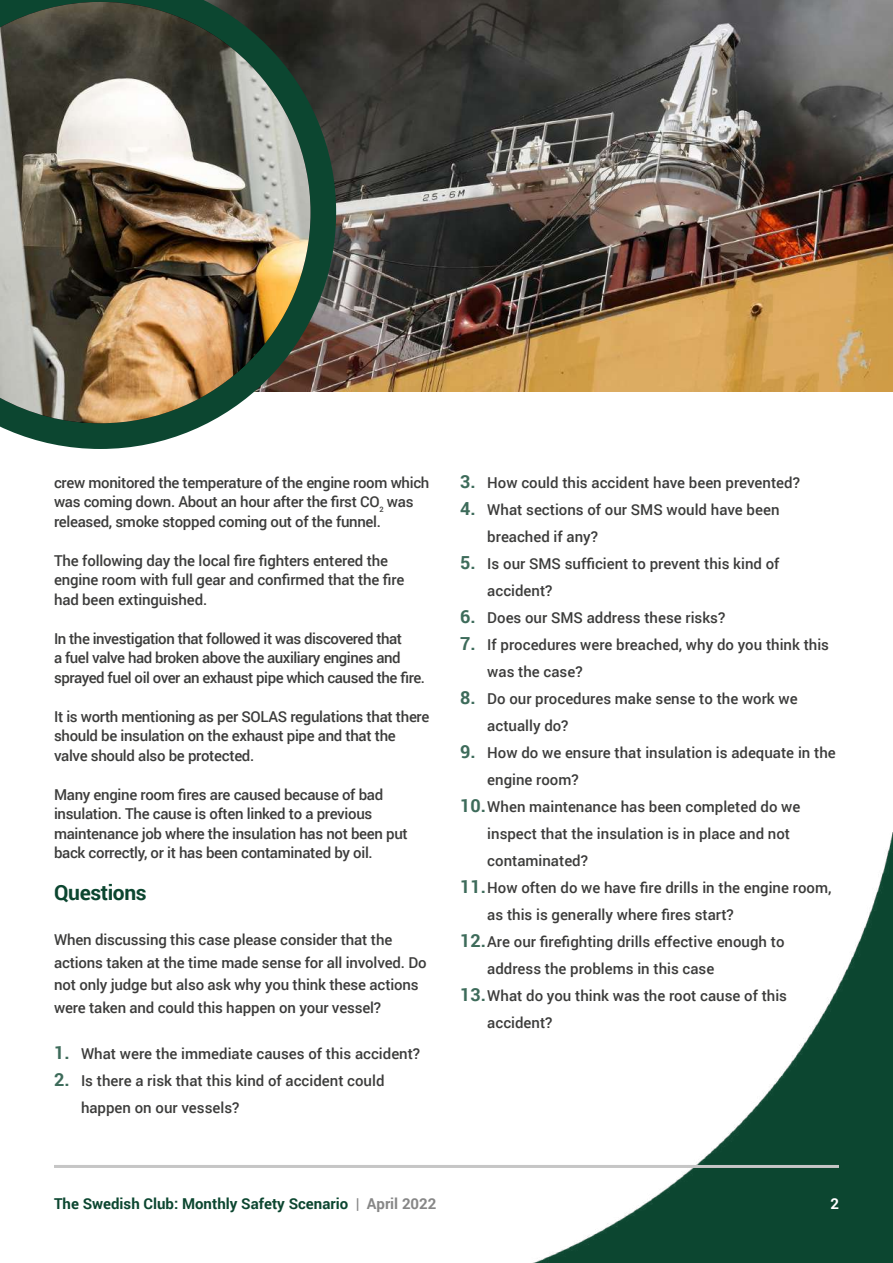
<style>
.page{position:relative;width:893px;height:1263px;background:#fff}
.page>*{position:absolute;margin:0;border:0;box-sizing:border-box;transform-origin:0 0}
.t1{font:700 21px "Roboto";letter-spacing:-.02em;color:#0c4630}
.t2{font:500 15px/19.5px "Roboto";letter-spacing:-.01em;color:#3c3c3b}
.t3{font:500 15px/19.5px "Roboto";letter-spacing:-.03em;color:#3c3c3b}
.t4{font:700 15px "Roboto";color:#0c4630}
.t5{font:700 15px "Roboto";color:#fff}
.s1{font-weight:700;font-size:18px;color:#3d6b5a}
.s2{color:#878787}
</style>
<div class="page">
<img style="left:336px;top:0;width:557px;height:392px">
<img style="left:533px;top:832px;width:360px;height:431px">
<hr style="left:54px;top:1165px;width:785px;height:3px;background:#c6c6c6">
<svg style="left:0;top:0;width:336px;height:449px"></svg>
<img style="left:0;top:2px;width:310px;height:421px">
<p class="t2" style="left:54px;top:472px;width:377px">crew monitored the temperature of the engine room which was coming down. About an hour after the first CO<sub>2</sub> was released, smoke stopped coming out of the funnel.</p>
<p class="t2" style="left:54px;top:550px;width:352px">The following day the local fire fighters entered the engine room with full gear and confirmed that the fire had been extinguished.</p>
<p class="t3" style="left:54px;top:628px;width:373px">In the investigation that followed it was discovered that<br>a fuel valve had broken above the auxiliary engines and sprayed fuel oil over an exhaust pipe which caused the fire.</p>
<p class="t2" style="left:54px;top:706px;width:377px">It is worth mentioning as per SOLAS regulations that there should be insulation on the exhaust pipe and that the valve should also be protected.</p>
<p class="t2" style="left:54px;top:784px;width:355px">Many engine room fires are caused because of bad insulation. The cause is often linked to a previous maintenance job where the insulation has not been put back correctly, or it has been contaminated by oil.</p>
<h1 class="t1" style="left:54px;top:878px;width:94px">Questions</h1>
<p class="t2" style="left:54px;top:928px;width:374px;line-height:22.5px">When discussing this case please consider that the actions taken at the time made sense for all involved. Do not only judge but also ask why you think these actions were taken and could this happen on your vessel?</p>
<p class="t2" style="left:54px;top:1044px;width:368px"><span class="s1">1.</span> What were the immediate causes of this accident?</p>
<p class="t2" style="left:81px;top:1067px;width:305px;line-height:27px;text-indent:-27px"><span class="s1">2.</span> Is there a risk that this kind of accident could happen on our vessels?</p>
<p class="t2" style="left:460px;top:472px;width:341px"><span class="s1">3.</span> How could this accident have been prevented?</p>
<p class="t2" style="left:487px;top:495px;width:294px;line-height:27px;text-indent:-27px"><span class="s1">4.</span> What sections of our SMS would have been breached if any?</p>
<p class="t2" style="left:487px;top:549px;width:294px;line-height:27px;text-indent:-27px"><span class="s1">5.</span> Is our SMS sufficient to prevent this kind of accident?</p>
<p class="t2" style="left:460px;top:607px;width:266px"><span class="s1">6.</span> Does our SMS address these risks?</p>
<p class="t2" style="left:487px;top:630px;width:343px;line-height:27px;text-indent:-27px"><span class="s1">7.</span> If procedures were breached, why do you think this was the case?</p>
<p class="t2" style="left:487px;top:684px;width:312px;line-height:27px;text-indent:-27px"><span class="s1">8.</span> Do our procedures make sense to the work we actually do?</p>
<p class="t2" style="left:460px;top:742px;width:377px"><span class="s1">9.</span> How do we ensure that insulation is adequate in the</p>
<p class="t2" style="left:487px;top:769px;width:93px">engine room?</p>
<p class="t2" style="left:460px;top:796px;width:342px"><span class="s1">10.</span>When maintenance has been completed do we</p>
<p class="t2" style="left:487px;top:823px;width:304px">inspect that the insulation is in place and not</p>
<p class="t2" style="left:487px;top:850px;width:102px">contaminated?</p>
<p class="t2" style="left:460px;top:877px;width:373px"><span class="s1">11.</span>How often do we have fire drills in the engine room,</p>
<p class="t2" style="left:487px;top:904px;width:248px">as this is generally where fires start?</p>
<p class="t2" style="left:460px;top:931px;width:326px"><span class="s1">12.</span>Are our firefighting drills effective enough to</p>
<p class="t2" style="left:487px;top:958px;width:229px">address the problems in this case</p>
<p class="t2" style="left:460px;top:985px;width:328px"><span class="s1">13.</span>What do you think was the root cause of this</p>
<p class="t2" style="left:487px;top:1012px;width:67px">accident?</p>
<p class="t4" style="left:54px;top:1193px;width:384px">The Swedish Club: Monthly Safety Scenario <span class="s2">| April 2022</span></p>
<p class="t5" style="left:830px;top:1193px;width:10px">2</p>
</div>
